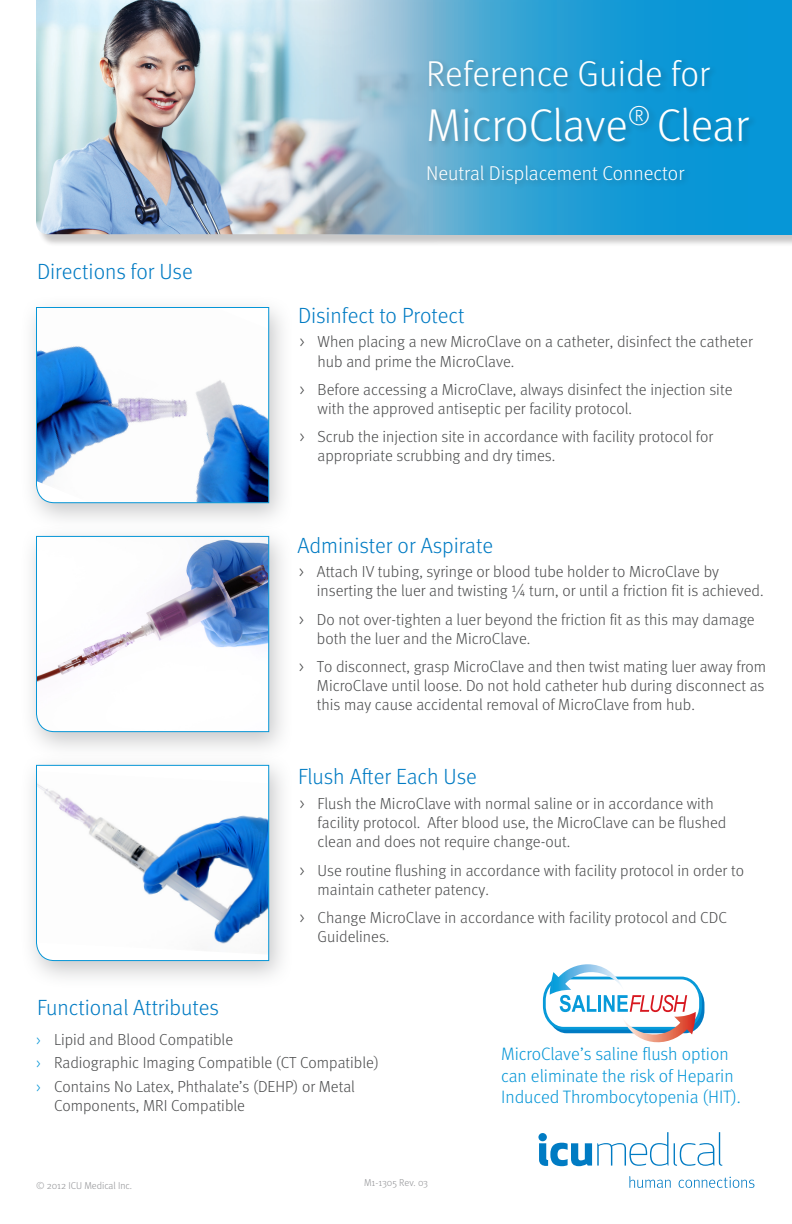
<style>
.page{position:relative;width:792px;height:1224px;background:#fff}
.page>*{position:absolute;margin:0;border:0;box-sizing:border-box;transform-origin:0 0}
.t1{font:300 46px "Meta OT";letter-spacing:-.005em;color:#fff}
.t2{font:300 36px "Meta OT";color:#fff}
.t3{font:300 22px "Meta OT";color:#007bc3}
.t4{font:300 20px "Meta OT";color:#fff}
.t5{font:300 18px/21.6px "Meta OT";color:#0696d7}
.t6{font:300 16px/19.2px "Meta OT";color:#4b4c4d}
.t7{font:300 10px "Meta OT";color:#919295}
.s1{font-size:14px;color:#0696d7}
</style>
<div class="page">
<div style="left:20px;top:753px;width:274px;height:236px;background:#919295;opacity:.5"></div>
<svg style="left:36px;top:764px;width:234px;height:198px"></svg>
<div style="left:20px;top:524px;width:274px;height:236px;background:#919295;opacity:.5"></div>
<svg style="left:36px;top:535px;width:234px;height:198px"></svg>
<div style="left:20px;top:295px;width:274px;height:236px;background:#919295;opacity:.5"></div>
<svg style="left:36px;top:306px;width:234px;height:198px"></svg>
<div style="left:38px;top:0;width:754px;height:247px;background:#231f20;opacity:.25"></div>
<img style="left:36px;top:0;width:281px;height:234px">
<svg style="left:317px;top:0;width:475px;height:234px"></svg>
<div style="left:427px;top:57px;width:291px;height:37px;background:#231f20;opacity:.25"></div>
<div style="left:426px;top:163px;width:267px;height:29px;background:#231f20;opacity:.25"></div>
<div style="left:427px;top:104px;width:331px;height:46px;background:#231f20;opacity:.25"></div>
<svg style="left:542px;top:964px;width:162px;height:79px"></svg>
<svg style="left:539px;top:1132px;width:129px;height:34px"></svg>
<svg style="left:674px;top:1132px;width:48px;height:34px"></svg>
<div style="left:538px;top:1133px;width:9px;height:8px;background:#007bc3;border-radius:50%"></div>
<svg style="left:629px;top:1176px;width:42px;height:12px"></svg>
<svg style="left:679px;top:1177px;width:75px;height:11px"></svg>
<p class="t2" style="left:426px;top:52px;width:285px">Reference Guide for</p>
<p class="t1" style="left:426px;top:98px;width:324px">MicroClave<sup>®</sup> Clear</p>
<p class="t3" style="left:37px;top:259px;width:157px">Directions for Use</p>
<p class="t3" style="left:37px;top:994px;width:184px">Functional Attributes</p>
<p class="t4" style="left:426px;top:161px;width:260px">Neutral Displacement Connector</p>
<p class="t3" style="left:298px;top:302px;width:168px">Disinfect to Protect</p>
<p class="t6" style="left:318px;top:332px;width:437px;text-indent:-18px">&gt; When placing a new MicroClave on a catheter, disinfect the catheter hub and prime the MicroClave.</p>
<p class="t6" style="left:318px;top:380px;width:416px;text-indent:-18px">&gt; Before accessing a MicroClave, always disinfect the injection site with the approved antiseptic per facility protocol.</p>
<p class="t6" style="left:318px;top:427px;width:397px;text-indent:-18px">&gt; Scrub the injection site in accordance with facility protocol for appropriate scrubbing and dry times.</p>
<p class="t3" style="left:297px;top:532px;width:197px">Administer or Aspirate</p>
<p class="t6" style="left:317px;top:562px;width:448px;text-indent:-18px">&gt; Attach IV tubing, syringe or blood tube holder to MicroClave by inserting the luer and twisting ¼ turn, or until a friction fit is achieved.</p>
<p class="t6" style="left:317px;top:610px;width:439px;text-indent:-18px">&gt; Do not over-tighten a luer beyond the friction fit as this may damage both the luer and the MicroClave.</p>
<p class="t6" style="left:317px;top:657px;width:451px;text-align:justify;text-indent:-18px">&gt; To disconnect, grasp MicroClave and then twist mating luer away from MicroClave until loose. Do not hold catheter hub during disconnect as this may cause accidental removal of MicroClave from hub.</p>
<p class="t3" style="left:298px;top:764px;width:180px">Flush After Each Use</p>
<p class="t6" style="left:318px;top:794px;width:410px;text-indent:-18px">&gt; Flush the MicroClave with normal saline or in accordance with facility protocol. After blood use, the MicroClave can be flushed clean and does not require change-out.</p>
<p class="t6" style="left:318px;top:861px;width:428px;text-indent:-18px">&gt; Use routine flushing in accordance with facility protocol in order to maintain catheter patency.</p>
<p class="t6" style="left:318px;top:908px;width:411px;text-indent:-18px">&gt; Change MicroClave in accordance with facility protocol and CDC<br>Guidelines.</p>
<p class="t6" style="left:36px;top:1030px;width:199px"><span class="s1">&gt;</span> Lipid and Blood Compatible</p>
<p class="t6" style="left:36px;top:1054px;width:344px"><span class="s1">&gt;</span> Radiographic Imaging Compatible (CT Compatible)</p>
<p class="t6" style="left:54px;top:1077px;width:302px;text-indent:-18px"><span class="s1">&gt;</span> Contains No Latex, Phthalate’s (DEHP) or Metal<br>Components, MRI Compatible</p>
<p class="t7" style="left:36px;top:1179px;width:98px">© 2012 ICU Medical Inc.</p>
<p class="t7" style="left:364px;top:1177px;width:66px">M1-1305 Rev. 03</p>
<p class="t5" style="left:501px;top:1043px;width:241px">MicroClave’s saline flush option can eliminate the risk of Heparin<br>Induced Thrombocytopenia (HIT).</p>
</div>
